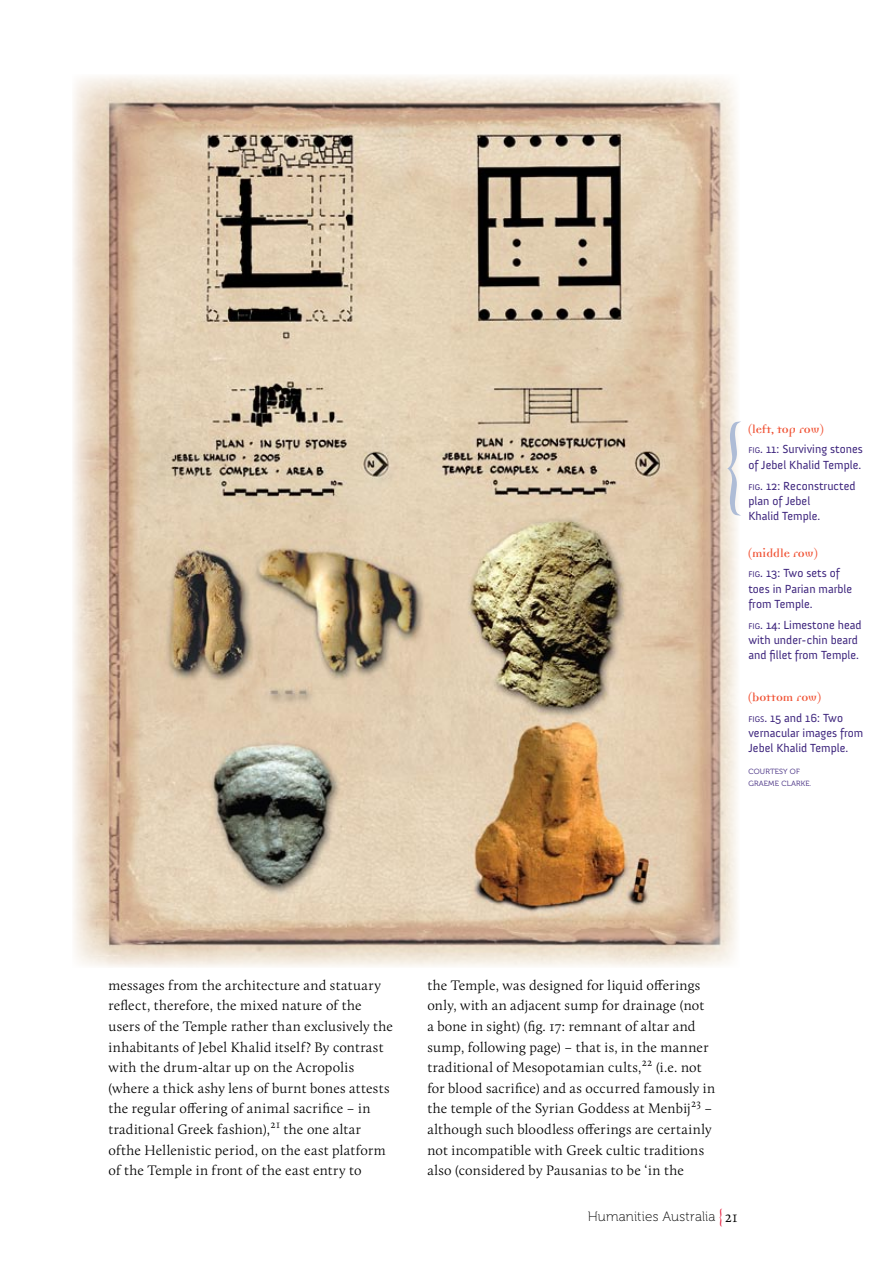
<style>
.page{position:relative;width:893px;height:1263px;background:#fff}
.page>*{position:absolute;margin:0;border:0;box-sizing:border-box;transform-origin:0 0}
.t1{font:300 15.75px "Calluna";color:#000}
.t2{font:300 14.25px/20.5px "Calluna";letter-spacing:.03em;color:#000}
.t3{font:13.5px "Museo 100";letter-spacing:.01em;color:#000}
.t4{font:700 12.75px "Democratica";color:#f05133}
.t5{font:12px/15.3px "Anivers";color:#3c237c}
.t6{font:300 11.4px "Calluna";color:#000}
.t7{font:7.5px/12px "Museo 300";letter-spacing:.025em;color:#3c237c}
.s1{font-size:8.4px}
.s2{font-style:inherit}
.s3{font-family:"Democratica";font-size:18px;color:#e71939}
</style>
<div class="page">
<img style="left:73px;top:76px;width:665px;height:891px">
<svg style="left:727px;top:421px;width:14px;height:95px"></svg>
<p class="t4" style="left:748px;top:423px;width:77px">(left, top row)</p>
<p class="t5" style="left:748px;top:442px;width:116px"><span class="s1">fig</span><span class="s2">.</span> 11: Surviving stones of Jebel Khalid Temple.</p>
<p class="t5" style="left:748px;top:478px;width:109px"><span class="s1">fig</span><span class="s2">.</span> 12: Reconstructed plan of Jebel<br>Khalid Temple.</p>
<p class="t4" style="left:748px;top:547px;width:71px">(middle row)</p>
<p class="t5" style="left:748px;top:566px;width:105px"><span class="s1">fig</span><span class="s2">.</span> 13: Two sets of toes in Parian marble from Temple.</p>
<p class="t5" style="left:748px;top:617px;width:115px"><span class="s1">fig</span><span class="s2">.</span> 14: Limestone head with under-chin beard and fillet from Temple.</p>
<p class="t4" style="left:748px;top:691px;width:74px">(bottom row)</p>
<p class="t5" style="left:748px;top:710px;width:116px"><span class="s1">figs</span><span class="s2">.</span> 15 and 16: Two vernacular images from<br>Jebel Khalid Temple.</p>
<p class="t7" style="left:748px;top:765px;width:53px">COURTESY OF<br>GRAEME</p>
<p class="t7" style="left:781px;top:777px;width:11px">CLARKE</p>
<p class="t7" style="left:810px;top:777px;width:3px">.</p>
<p class="t2" style="left:108px;top:974px;width:286px">messages from the architecture and statuary reflect, therefore, the mixed nature of the users of the Temple rather than exclusively the inhabitants of Jebel Khalid itself? By contrast with the drum-altar up on the Acropolis (where a thick ashy lens of burnt bones attests the regular offering of animal sacrifice – in traditional Greek fashion),</p>
<p class="t6" style="left:271px;top:1117px;width:11px">21</p>
<p class="t2" style="left:108px;top:1119px;width:279px;text-indent:175px">the one altar ofthe Hellenistic period, on the east platform of the Temple in front of the east entry to</p>
<p class="t2" style="left:427px;top:974px;width:283px">the Temple, was designed for liquid offerings only, with an adjacent sump for drainage (not a bone in sight) (fig. 17: remnant of altar and sump, following page) – that is, in the manner traditional of Mesopotamian cults,</p>
<p class="t6" style="left:642px;top:1055px;width:12px">22</p>
<p class="t2" style="left:427px;top:1057px;width:289px;text-indent:229px">(i.e. not for blood sacrifice) and as occurred famously in the temple of the Syrian Goddess at Menbij</p>
<p class="t6" style="left:691px;top:1096px;width:11px">23</p>
<p class="t2" style="left:427px;top:1098px;width:286px;text-indent:277px">– although such bloodless offerings are certainly not incompatible with Greek cultic traditions also (considered by Pausanias to be ‘in the</p>
<p class="t3" style="left:588px;top:1210px;width:136px">Humanities Australia <span class="s3">{</span></p>
<p class="t1" style="left:725px;top:1207px;width:14px">21</p>
</div>
